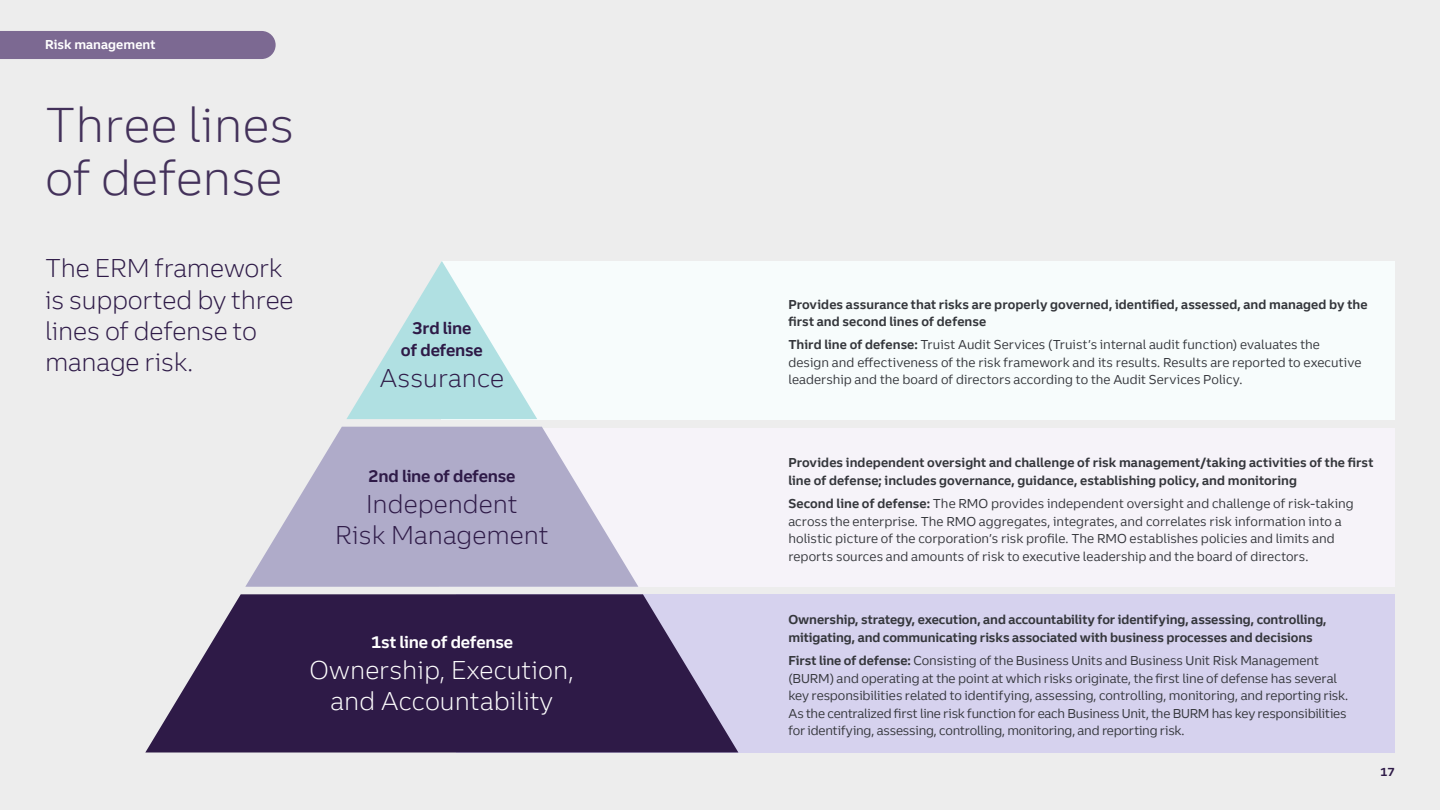
<style>
.page{position:relative;width:1440px;height:810px;background:#ededed}
.page>*{position:absolute;margin:0;border:0;box-sizing:border-box;transform-origin:0 0}
.t1{font:300 47.5px/53.8px "Truist Trio";color:#43315a}
.Large_Body{font:300 25px/31.2px "Truist Trio";letter-spacing:-.01em;color:#2e1a47}
.Large_body_-_white{font:300 25px/31.2px "Truist Trio";color:#fff;text-align:center}
.Large_body_-_white-2{font:300 25px "Truist Trio";color:#2e1a47}
.H4-white{font:700 16.25px/21.2px "Truist Trio";letter-spacing:-.015em;color:#2e1a47;text-align:center}
.H4-white-2{font:700 16.25px "Truist Trio";letter-spacing:-.015em;color:#fff}
.Body{font:12.5px/17.5px "Truist Trio";color:#34363b}
.Body-2{font:700 12.5px/17.5px "Truist Trio";letter-spacing:.005em;color:#34363b}
.Body-3{font:700 12.5px "Truist Trio";letter-spacing:.005em;color:#fff}
.t2{font:700 11.25px "Truist Trio";color:#2e1a47}
.s1{font-weight:700}
</style>
<div class="page">
<div style="left:442px;top:261px;width:953px;height:158px;background:#f7fcfc"></div>
<div style="left:439px;top:429px;width:956px;height:158px;background:#f6f3f9"></div>
<div style="left:457px;top:594px;width:938px;height:158px;background:#d6d2ee"></div>
<div style="left:0;top:31px;width:276px;height:28px;background:#7c6992"></div>
<svg style="left:245px;top:427px;width:393px;height:160px;fill:#afabc9"></svg>
<svg style="left:346px;top:261px;width:191px;height:158px"></svg>
<svg style="left:145px;top:594px;width:593px;height:158px;fill:#2e1a47"></svg>
<p class="Body-3" style="left:45px;top:37px;width:112px">Risk management</p>
<h2 class="t1" style="left:45px;top:97px;width:251px">Three lines of defense</h2>
<p class="Large_Body" style="left:45px;top:253px;width:250px">The ERM framework is supported by three lines of defense to manage risk.</p>
<p class="H4-white" style="left:401px;top:318px;width:83px">3rd line<br>of defense</p>
<p class="Large_body_-_white-2" style="left:380px;top:363px;width:126px">Assurance</p>
<p class="H4-white" style="left:368px;top:465px;width:149px">2nd line of defense</p>
<p class="Large_body_-_white-2" style="left:366px;top:489px;width:153px">Independent</p>
<p class="Large_body_-_white-2" style="left:335px;top:520px;width:215px">Risk Management</p>
<p class="H4-white-2" style="left:371px;top:631px;width:144px">1st line of defense</p>
<p class="Large_body_-_white" style="left:310px;top:654px;width:266px">Ownership, Execution, and Accountability</p>
<p class="Body-2" style="left:788px;top:295px;width:581px">Provides assurance that risks are properly governed, identified, assessed, and managed by the first and second lines of defense</p>
<p class="Body" style="left:788px;top:336px;width:574px"><span class="s1">Third line of defense:</span> Truist Audit Services (Truist’s internal audit function) evaluates the design and effectiveness of the risk framework and its results. Results are reported to executive leadership and the board of directors according to the Audit Services Policy.</p>
<p class="Body-2" style="left:788px;top:454px;width:587px">Provides independent oversight and challenge of risk management/taking activities of the first line of defense; includes governance, guidance, establishing policy, and monitoring</p>
<p class="Body" style="left:788px;top:495px;width:567px"><span class="s1">Second line of defense:</span> The RMO provides independent oversight and challenge of risk-taking across the enterprise. The RMO aggregates, integrates, and correlates risk information into a holistic picture of the corporation’s risk profile. The RMO establishes policies and limits and reports sources and amounts of risk to executive leadership and the board of directors.</p>
<p class="Body-2" style="left:788px;top:611px;width:540px">Ownership, strategy, execution, and accountability for identifying, assessing, controlling, mitigating, and communicating risks associated with business processes and decisions</p>
<p class="Body" style="left:788px;top:652px;width:561px"><span class="s1">First line of defense:</span> Consisting of the Business Units and Business Unit Risk Management (BURM) and operating at the point at which risks originate, the first line of defense has several key responsibilities related to identifying, assessing, controlling, monitoring, and reporting risk.<br>As the centralized first line risk function for each Business Unit, the BURM has key responsibilities for identifying, assessing, controlling, monitoring, and reporting risk.</p>
<p class="t2" style="left:1380px;top:765px;width:16px">17</p>
</div>
